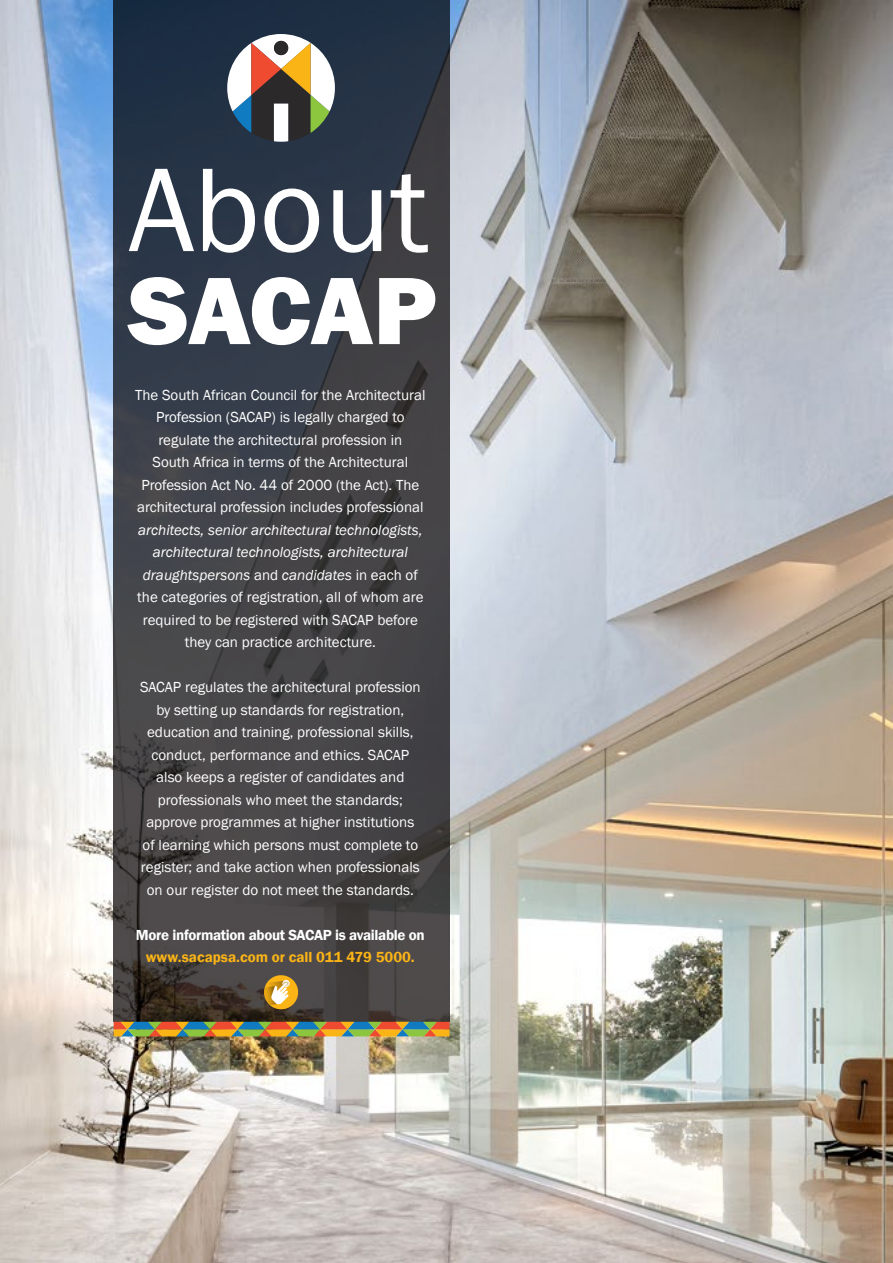
<style>
.page{position:relative;width:893px;height:1263px;background:#fff}
.page>*{position:absolute;margin:0;border:0;box-sizing:border-box;transform-origin:0 0}
.t1{font:123.45px "Franklin Gothic";color:#fff}
.t2{font:800 99.15px "Franklin Gothic";letter-spacing:-.01em;color:#fff}
.t3{font:15px/22.5px "Franklin Gothic";color:#fff;text-align:center}
.t4{font:600 15px "Franklin Gothic";letter-spacing:-.02em;color:#fff}
.t5{font:600 15px "Franklin Gothic";color:#fbb416}
.s1{font-style:italic}
</style>
<div class="page">
<img style="left:0;top:0;width:893px;height:1263px">
<svg style="left:113px;top:0;width:336px;height:1021px;background:#3b3e45"></svg>
<svg style="left:114px;top:1022px;width:335px;height:14px;background:#a28f52"></svg>
<svg style="left:262px;top:973px;width:38px;height:38px"></svg>
<svg style="left:227px;top:34px;width:108px;height:108px"></svg>
<div style="left:274px;top:41px;width:14px;height:14px;background:#2b292a;border-radius:50%"></div>
<h1 class="t1" style="left:128px;top:133px;width:302px">About</h1>
<h2 class="t2" style="left:128px;top:247px;width:310px">SACAP</h2>
<p class="t3" style="left:135px;top:384px;width:292px">The South African Council for the Architectural Profession (SACAP) is legally charged to regulate the architectural profession in<br>South Africa in terms of the Architectural Profession Act No. 44 of 2000 (the Act). The architectural profession includes professional</p>
<p class="t3" style="left:137px;top:519px;width:288px"><span class="s1">architects, senior architectural technologists, architectural technologists, architectural draughtspersons</span> and <span class="s1">candidates</span> in each of the categories of registration, all of whom are required to be registered with SACAP before they can practice architecture.</p>
<p class="t3" style="left:140px;top:676px;width:282px">SACAP regulates the architectural profession by setting up standards for registration, education and training, professional skills, conduct, performance and ethics. SACAP also keeps a register of candidates and professionals who meet the standards; approve programmes at higher institutions of learning which persons must complete to register; and take action when professionals on our register do not meet the standards.</p>
<p class="t4" style="left:136px;top:925px;width:290px">More information about SACAP is available on</p>
<p class="t5" style="left:146px;top:948px;width:270px">www.sacapsa.com or call 011 479 5000.</p>
</div>
